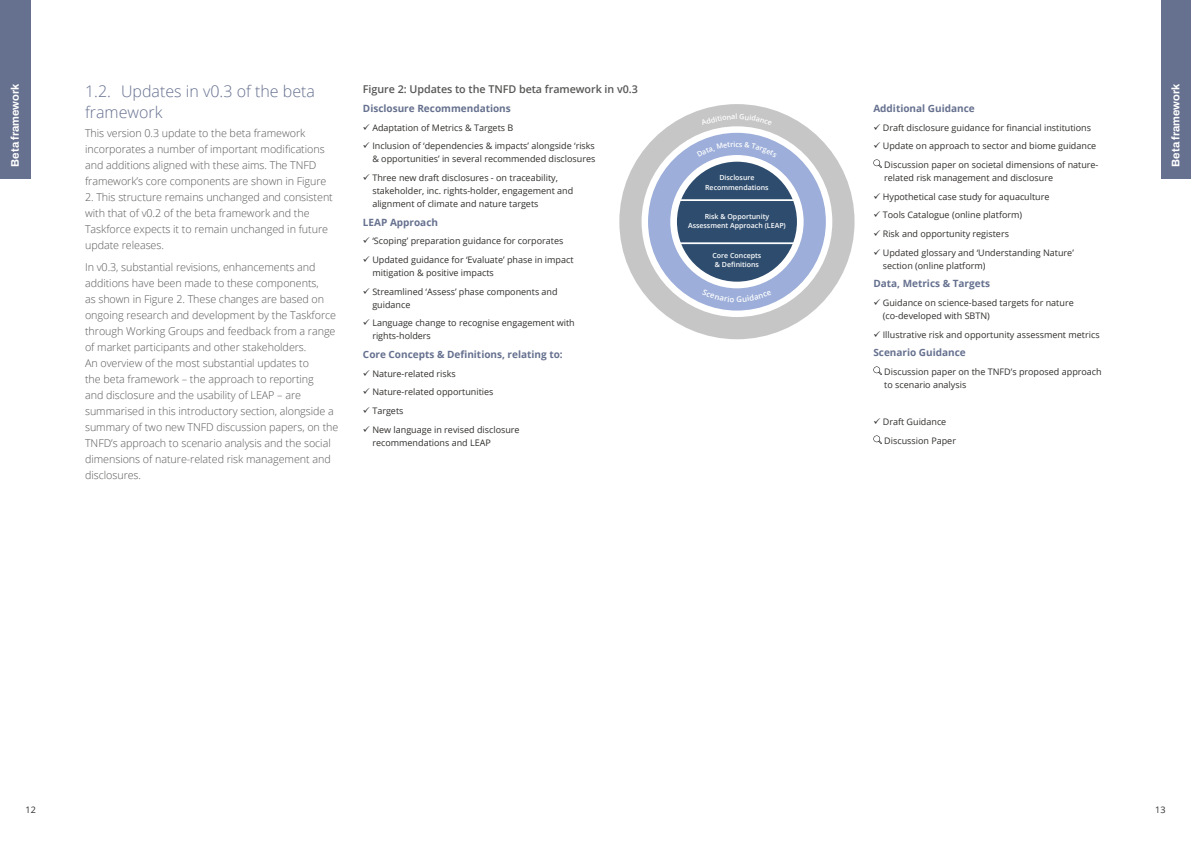
<style>
.page{position:relative;width:1191px;height:842px;background:#fff}
.page>*{position:absolute;margin:0;border:0;box-sizing:border-box;transform-origin:0 0}
.t1{font:300 16px/21px "Open Sans";color:#66718f}
.t2{font:700 11px "Archivo";color:#fff}
.t3{font:300 10.8px/16px "Open Sans";letter-spacing:-.005em;color:#575756}
.t4{font:600 10.8px "Open Sans";letter-spacing:-.005em;color:#575756}
.t5{font:700 10px "Open Sans";color:#66718f}
.t6{font:9px/13px "Open Sans";color:#312f2d}
.t7{font:600 7px/9.4px "Open Sans";color:#fff;text-align:center}
</style>
<div class="page">
<div style="left:677px;top:162px;width:120px;height:120px;background:#2e4d6e;border-radius:50%"></div>
<hr style="left:667px;top:199px;width:140px;height:2px;background:#fff">
<hr style="left:667px;top:242px;width:140px;height:2px;background:#fff">
<div style="left:648px;top:133px;width:178px;height:178px;border:22px solid #9caed9;border-radius:50%"></div>
<div style="left:619px;top:104px;width:235px;height:235px;border:22px solid #c6c6c6;border-radius:50%"></div>
<svg style="left:873px;top:159px;width:9px;height:9px"></svg>
<svg style="left:873px;top:366px;width:9px;height:9px"></svg>
<svg style="left:873px;top:435px;width:9px;height:9px"></svg>
<div style="left:1160px;top:0;width:31px;height:179px;background:#66718f"></div>
<div style="left:0;top:0;width:31px;height:179px;background:#66718f"></div>
<svg style="left:697px;top:141px;width:80px;height:16px"></svg>
<svg style="left:702px;top:289px;width:69px;height:13px"></svg>
<svg style="left:701px;top:114px;width:71px;height:11px"></svg>
<p class="t2" style="left:9px;top:167px;width:84px;rotate:-90deg">Beta framework</p>
<p class="t2" style="left:1169px;top:167px;width:84px;rotate:-90deg">Beta framework</p>
<p class="t4" style="left:363px;top:85px;width:276px">Figure 2: Updates to the TNFD beta framework in v0.3</p>
<p class="t5" style="left:363px;top:104px;width:149px">Disclosure Recommendations</p>
<p class="t6" style="left:363px;top:122px;width:152px">✓ Adaptation of Metrics &amp; Targets B</p>
<p class="t6" style="left:363px;top:140px;width:234px;text-align:right">✓ Inclusion of ‘dependencies &amp; impacts’ alongside ‘risks &amp; opportunities’ in several recommended disclosures</p>
<p class="t6" style="left:372px;top:172px;width:202px;text-indent:-9px">✓ Three new draft disclosures - on traceability, stakeholder, inc. rights-holder, engagement and alignment of climate and nature targets</p>
<p class="t5" style="left:363px;top:218px;width:77px">LEAP Approach</p>
<p class="t6" style="left:363px;top:235px;width:202px">✓ ‘Scoping’ preparation guidance for corporates</p>
<p class="t6" style="left:372px;top:254px;width:203px;text-indent:-9px">✓ Updated guidance for ‘Evaluate’ phase in impact mitigation &amp; positive impacts</p>
<p class="t6" style="left:372px;top:286px;width:187px;text-indent:-9px">✓ Streamlined ‘Assess’ phase components and guidance</p>
<p class="t6" style="left:372px;top:317px;width:204px;text-indent:-9px">✓ Language change to recognise engagement with rights-holders</p>
<p class="t5" style="left:363px;top:347px;width:201px">Core Concepts &amp; Definitions, relating to:</p>
<p class="t6" style="left:363px;top:368px;width:94px">✓ Nature-related risks</p>
<p class="t6" style="left:363px;top:386px;width:132px">✓ Nature-related opportunities</p>
<p class="t6" style="left:363px;top:405px;width:42px">✓ Targets</p>
<p class="t6" style="left:372px;top:424px;width:149px;text-indent:-9px">✓ New language in revised disclosure recommendations and LEAP</p>
<h1 class="t1" style="left:85px;top:83px;width:231px">1.2. Updates in v0.3 of the beta framework</h1>
<p class="t3" style="left:85px;top:126px;width:243px">This version 0.3 update to the beta framework incorporates a number of important modifications and additions aligned with these aims. The TNFD framework’s core components are shown in Figure</p>
<p class="t3" style="left:85px;top:190px;width:249px">2. This structure remains unchanged and consistent with that of v0.2 of the beta framework and the Taskforce expects it to remain unchanged in future update releases.</p>
<p class="t3" style="left:85px;top:260px;width:255px">In v0.3, substantial revisions, enhancements and additions have been made to these components,<br>as shown in Figure 2. These changes are based on ongoing research and development by the Taskforce through Working Groups and feedback from a range of market participants and other stakeholders.<br>An overview of the most substantial updates to<br>the beta framework – the approach to reporting<br>and disclosure and the usability of LEAP – are summarised in this introductory section, alongside a summary of two new TNFD discussion papers, on the TNFD’s approach to scenario analysis and the social dimensions of nature-related risk management and disclosures.</p>
<p class="t5" style="left:873px;top:104px;width:103px">Additional Guidance</p>
<p class="t6" style="left:873px;top:121px;width:219px">✓ Draft disclosure guidance for financial institutions</p>
<p class="t6" style="left:873px;top:138px;width:227px;line-height:18.7px;text-align:right">✓ Update on approach to sector and biome guidance<br>Discussion paper on societal dimensions of nature-</p>
<p class="t6" style="left:884px;top:172px;width:170px">related risk management and disclosure</p>
<p class="t6" style="left:873px;top:191px;width:178px">✓ Hypothetical case study for aquaculture</p>
<p class="t6" style="left:873px;top:209px;width:150px">✓ Tools Catalogue (online platform)</p>
<p class="t6" style="left:873px;top:228px;width:137px">✓ Risk and opportunity registers</p>
<p class="t6" style="left:882px;top:247px;width:193px;text-indent:-9px">✓ Updated glossary and ‘Understanding Nature’ section (online platform)</p>
<p class="t5" style="left:873px;top:277px;width:118px">Data, Metrics &amp; Targets</p>
<p class="t6" style="left:882px;top:297px;width:192px;text-indent:-9px">✓ Guidance on science-based targets for nature (co-developed with SBTN)</p>
<p class="t6" style="left:873px;top:329px;width:228px">✓ Illustrative risk and opportunity assessment metrics</p>
<p class="t5" style="left:873px;top:349px;width:94px">Scenario Guidance</p>
<p class="t6" style="left:884px;top:366px;width:219px">Discussion paper on the TNFD’s proposed approach to scenario analysis</p>
<p class="t6" style="left:884px;top:414px;width:73px;line-height:18.7px;text-indent:-11px">✓ Draft Guidance<br>Discussion Paper</p>
<p class="t7" style="left:705px;top:174px;width:65px">Disclosure<br>Recommendations</p>
<p class="t7" style="left:688px;top:212px;width:99px">Risk &amp; Opportunity<br>Assessment Approach (LEAP)</p>
<p class="t7" style="left:712px;top:251px;width:50px">Core Concepts &amp; Definitions</p>
<p class="t6" style="left:26px;top:804px;width:12px">12</p>
<p class="t6" style="left:1155px;top:804px;width:12px">13</p>
</div>
